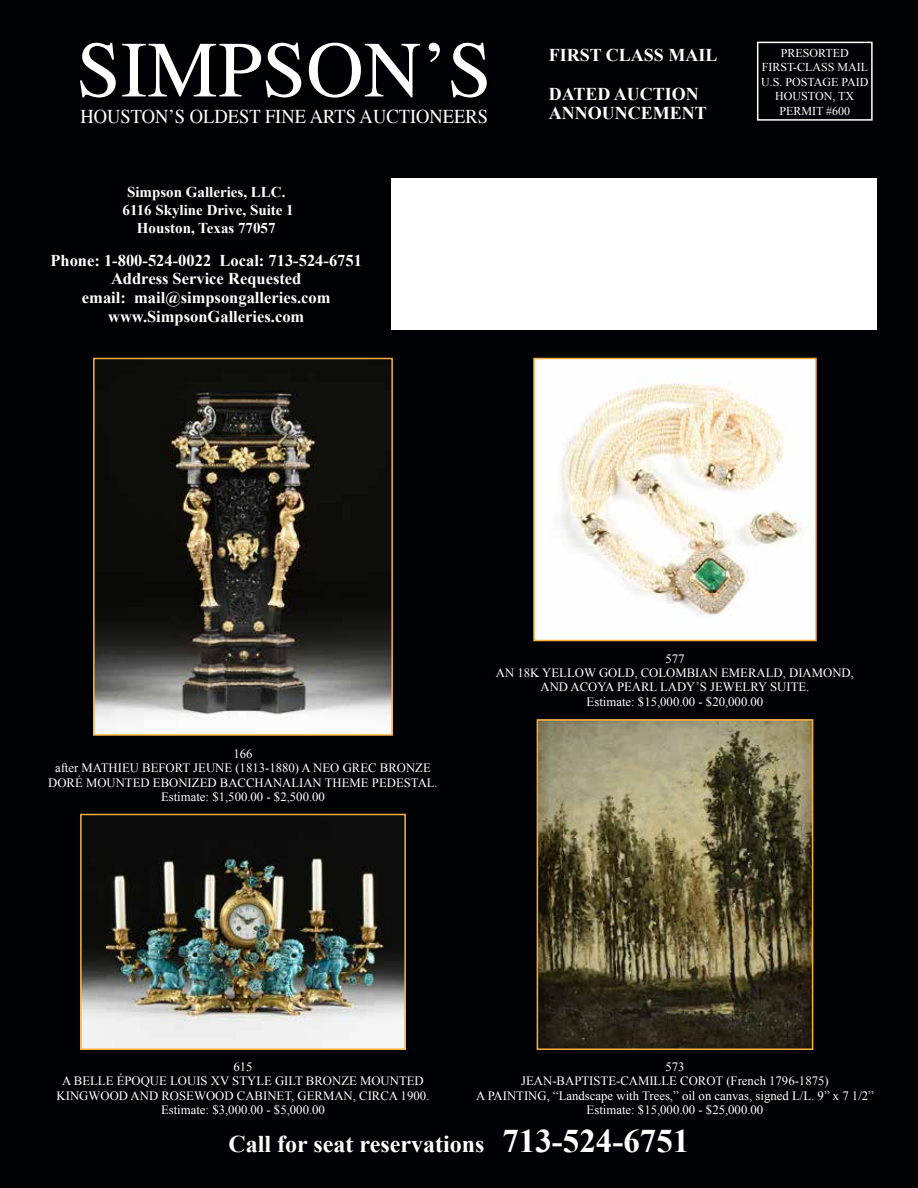
<style>
.page{position:relative;width:918px;height:1188px;background:#000104}
.page>*{position:absolute;margin:0;border:0;box-sizing:border-box;transform-origin:0 0}
.t1{font:79.5px "Times";color:#fff}
.t2{font:700 24px "Times New Roman";color:#fff}
.t3{font:19.5px "Times";color:#fff;scale:.95 1}
.t4{font:700 18px/39px "Times New Roman";color:#fff}
.t5{font:700 16.5px/18.8px "Times New Roman";color:#fff;text-align:center}
.t6{font:700 15px/18px "Times New Roman";color:#fff;text-align:center}
.t7{font:12.75px/14.2px "Times New Roman";color:#fff;text-align:center}
.t8{font:12px/14.4px "Times New Roman";color:#fff;text-align:center}
.s1{font-size:33px}
</style>
<div class="page">
<img style="left:536px;top:361px;width:278px;height:277px">
<div style="left:533px;top:358px;width:284px;height:283px;border:2px solid #fbb040"></div>
<img style="left:96px;top:361px;width:294px;height:372px">
<div style="left:93px;top:358px;width:300px;height:378px;border:2px solid #fbb040"></div>
<img style="left:540px;top:722px;width:270px;height:325px">
<div style="left:537px;top:719px;width:276px;height:331px;border:2px solid #fbb040"></div>
<img style="left:83px;top:817px;width:320px;height:230px">
<div style="left:80px;top:814px;width:326px;height:236px;border:2px solid #fbb040"></div>
<div style="left:392px;top:178px;width:486px;height:152px;background:#fff"></div>
<div style="left:757px;top:42px;width:116px;height:79px;border:2px solid #fff"></div>
<h1 class="t1" style="left:77px;top:-5px;width:417px">SIMPSON’S</h1>
<h3 class="t3" style="left:80px;top:99px;width:431px">HOUSTON’S OLDEST FINE ARTS AUCTIONEERS</h3>
<p class="t6" style="left:123px;top:182px;width:173px">Simpson Galleries, LLC.<br>6116 Skyline Drive, Suite 1<br>Houston, Texas 77057</p>
<p class="t5" style="left:50px;top:250px;width:313px">Phone: 1-800-524-0022 Local: 713-524-6751<br>Address Service Requested<br>email: mail@simpsongalleries.com www.SimpsonGalleries.com</p>
<h3 class="t4" style="left:549px;top:35px;width:170px">FIRST CLASS MAIL<br>DATED AUCTION</h3>
<h3 class="t4" style="left:549px;top:93px;width:159px">ANNOUNCEMENT</h3>
<p class="t8" style="left:761px;top:46px;width:109px">PRESORTED<br>FIRST-CLASS MAIL<br>U.S. POSTAGE PAID<br>HOUSTON, TX<br>PERMIT #600</p>
<p class="t7" style="left:48px;top:747px;width:391px">166<br>after MATHIEU BEFORT JEUNE (1813-1880) A NEO GREC BRONZE DORÉ MOUNTED EBONIZED BACCHANALIAN THEME PEDESTAL.<br>Estimate: $1,500.00 - $2,500.00</p>
<p class="t7" style="left:496px;top:651px;width:360px">577<br>AN 18K YELLOW GOLD, COLOMBIAN EMERALD, DIAMOND,<br>AND ACOYA PEARL LADY’S JEWELRY SUITE.<br>Estimate: $15,000.00 - $20,000.00</p>
<p class="t7" style="left:57px;top:1059px;width:374px">615<br>A BELLE ÉPOQUE LOUIS XV STYLE GILT BRONZE MOUNTED KINGWOOD AND ROSEWOOD CABINET, GERMAN, CIRCA 1900.<br>Estimate: $3,000.00 - $5,000.00</p>
<p class="t7" style="left:476px;top:1059px;width:399px">573<br>JEAN-BAPTISTE-CAMILLE COROT (French 1796-1875)<br>A PAINTING, “Landscape with Trees,” oil on canvas, signed L/L. 9” x 7 1/2” Estimate: $15,000.00 - $25,000.00</p>
<h2 class="t2" style="left:229px;top:1127px;width:462px">Call for seat reservations <span class="s1">713-524-6751</span></h2>
</div>
